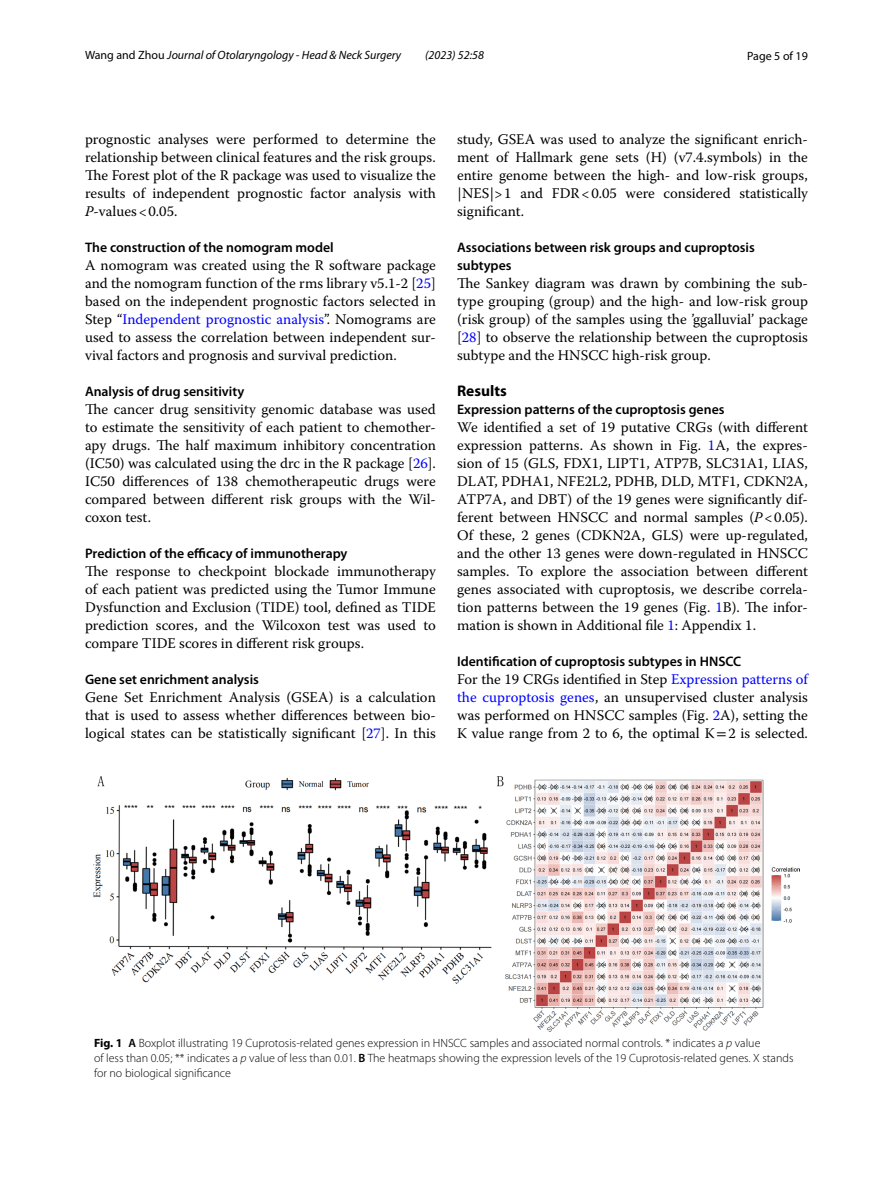
<style>
.page{position:relative;width:893px;height:1187px;background:#fff}
.page>*{position:absolute;margin:0;border:0;box-sizing:border-box;transform-origin:0 0}
.t1{font:700 15.45px "Myriad Pro";color:#000}
.t2{font:14.7px/18px "Warnock Pro";color:#000;text-align:justify}
.t3{font:600 13.8px/18px "Myriad Pro";color:#000}
.t4{font:300 12px/15px "Myriad Pro";color:#000}
.t5{font:italic 12px "Myriad Pro";color:#000}
.t6{font:12px "Myriad Pro";color:#000}
.s1{font-style:normal}
.s2{font-style:italic}
.s3{color:#00f}
.s4{font-family:"STIX"}
.s5{font-weight:700}
.s6{font-weight:600}
</style>
<div class="page">
<img style="left:94px;top:776px;width:705px;height:255px">
<p class="t5" style="left:85px;top:48px;width:318px"><span class="s1">Wang and Zhou</span> Journal of Otolaryngology - Head &amp; Neck Surgery</p>
<p class="t5" style="left:425px;top:48px;width:60px">(2023) 52:58</p>
<p class="t6" style="left:747px;top:48px;width:62px">Page 5 of 19</p>
<p class="t2" style="left:85px;top:130px;width:352px">prognostic analyses were performed to determine the relationship between clinical features and the risk groups.<br>The Forest plot of the R package was used to visualize the results of independent prognostic factor analysis with <span class="s2">P</span>-values&lt;0.05.</p>
<p class="t3" style="left:85px;top:238px;width:250px">The construction of the nomogram model</p>
<p class="t2" style="left:85px;top:256px;width:352px">A nomogram was created using the R software package and the nomogram function of the rms library v5.1-2 [<span class="s3">25</span>] based on the independent prognostic factors selected in Step “<span class="s3">Independent prognostic analysis</span>”. Nomograms are used to assess the correlation between independent sur&shy;vival factors and prognosis and survival prediction.</p>
<p class="t3" style="left:85px;top:382px;width:161px">Analysis of drug sensitivity</p>
<p class="t2" style="left:85px;top:400px;width:352px">The cancer drug sensitivity genomic database was used to estimate the sensitivity of each patient to chemother&shy;apy drugs. The half maximum inhibitory concentration (IC50) was calculated using the drc in the R package [<span class="s3">26</span>].<br>IC50 differences of 138 chemotherapeutic drugs were compared between different risk groups with the Wil&shy;coxon test.</p>
<p class="t3" style="left:85px;top:544px;width:264px">Prediction of the efficacy of immunotherapy</p>
<p class="t2" style="left:85px;top:562px;width:352px">The response to checkpoint blockade immunotherapy of each patient was predicted using the Tumor Immune Dysfunction and Exclusion (TIDE) tool, defined as TIDE prediction scores, and the Wilcoxon test was used to compare TIDE scores in different risk groups.</p>
<p class="t3" style="left:85px;top:670px;width:175px">Gene set enrichment analysis</p>
<p class="t2" style="left:85px;top:688px;width:352px">Gene Set Enrichment Analysis (GSEA) is a calculation that is used to assess whether differences between bio&shy;logical states can be statistically significant [<span class="s3">27</span>]. In this</p>
<p class="t2" style="left:457px;top:130px;width:352px">study, GSEA was used to analyze the significant enrich&shy;ment of Hallmark gene sets (H) (v7.4.symbols) in the entire genome between the high- and low-risk groups, |NES|&gt;1 and FDR&lt;0.05 were considered statistically significant.</p>
<p class="t3" style="left:457px;top:238px;width:299px">Associations between risk groups and cuproptosis subtypes</p>
<p class="t2" style="left:457px;top:274px;width:352px">The Sankey diagram was drawn by combining the sub&shy;type grouping (group) and the high- and low-risk group (risk group) of the samples using the ’ggalluvial’ package [<span class="s3">28</span>] to observe the relationship between the cuproptosis subtype and the HNSCC high-risk group.</p>
<p class="t1" style="left:457px;top:380px;width:51px">Results</p>
<p class="t3" style="left:457px;top:400px;width:269px">Expression patterns of the cuproptosis genes</p>
<p class="t2" style="left:457px;top:418px;width:352px">We identified a set of 19 putative CRGs (with different expression patterns. As shown in Fig. <span class="s3">1</span>A, the expres&shy;sion of 15 (GLS, FDX1, LIPT1, ATP7B, SLC31A1, LIAS, DLAT, PDHA1, NFE2L2, PDHB, DLD, MTF1, CDKN2A, ATP7A, and DBT) of the 19 genes were significantly dif&shy;ferent between HNSCC and normal samples (<span class="s2">P</span>&lt;0.05).<br>Of these, 2 genes (CDKN2A, GLS) were up-regulated, and the other 13 genes were down-regulated in HNSCC samples. To explore the association between different genes associated with cuproptosis, we describe correla&shy;tion patterns between the 19 genes (Fig. <span class="s3">1</span>B). The infor&shy;mation is shown in Additional file <span class="s3">1</span>: Appendix 1.</p>
<p class="t3" style="left:457px;top:652px;width:286px">Identification of cuproptosis subtypes in HNSCC</p>
<p class="t2" style="left:457px;top:670px;width:352px">For the 19 CRGs identified in Step <span class="s3">Expression patterns of the cuproptosis genes</span>, an unsupervised cluster analysis was performed on HNSCC samples (Fig. <span class="s3">2</span>A), setting the K value range from 2 to 6, the optimal K<span class="s4">=</span>2 is selected.</p>
<p class="t4" style="left:94px;top:1035px;width:701px"><span class="s5">Fig. 1</span> <span class="s6">A</span> Boxplot illustrating 19 Cuprotosis-related genes expression in HNSCC samples and associated normal controls. * indicates a <span class="s2">p</span> value<br>of less than 0.05; ** indicates a <span class="s2">p</span> value of less than 0.01. <span class="s6">B</span> The heatmaps showing the expression levels of the 19 Cuprotosis-related genes. X stands for no biological significance</p>
</div>
